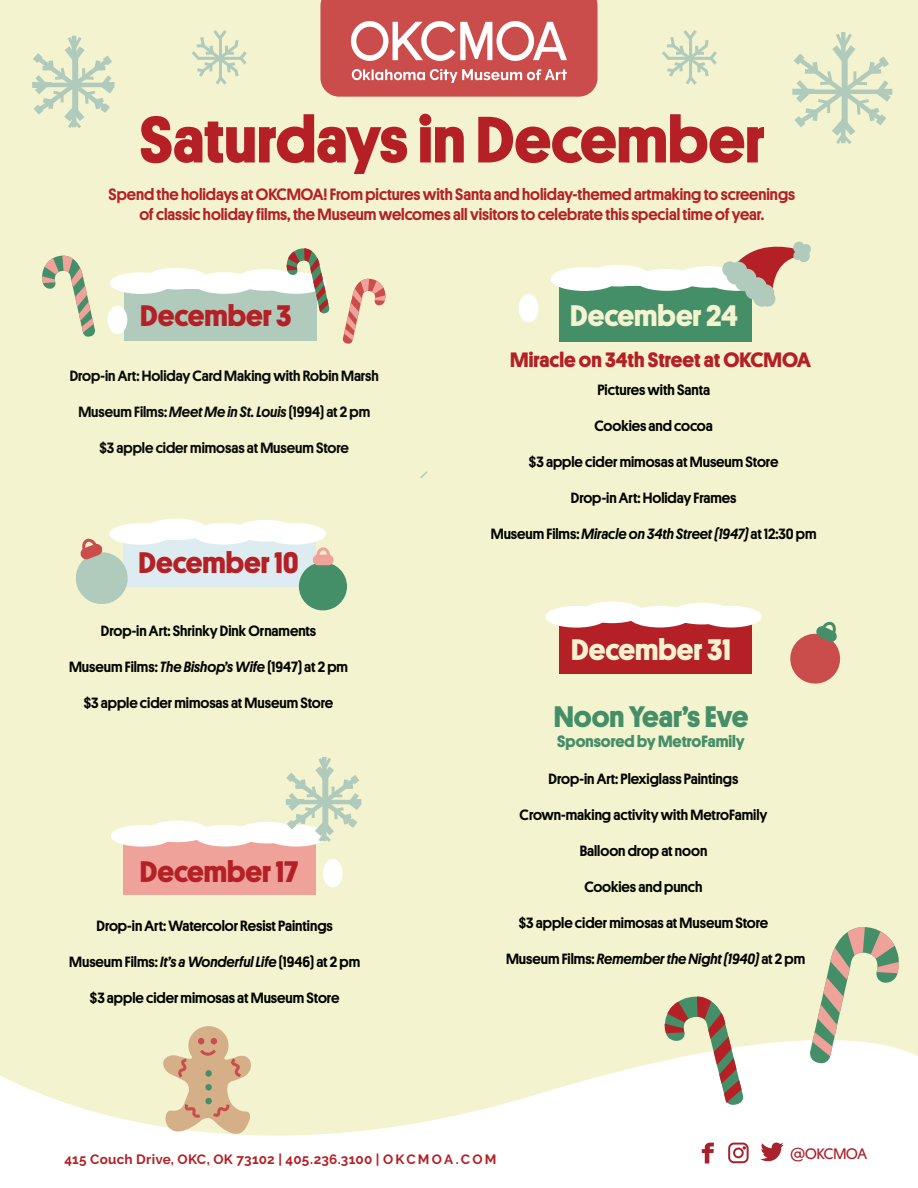
<style>
.page{position:relative;width:918px;height:1188px;background:#f4f3cf}
.page>*{position:absolute;margin:0;border:0;box-sizing:border-box;transform-origin:0 0}
.t1{font:700 66px "Platform";color:#b42025}
.t2{font:700 30px "Platform";color:#b42025}
.t3{font:700 30px "Platform";color:#f4f3cf}
.t4{font:700 30px "Platform";color:#458f68}
.t5{font:700 21px "Platform";color:#b42025}
.t6{font:500 16.5px/19.8px "Platform";letter-spacing:-.005em;color:#b42025;text-align:center}
.t7{font:700 16.5px "Platform";color:#458f68}
.t8{font:15.3px "Platform";color:#aa222d}
.t9{font:500 15px "Platform";letter-spacing:-.005em;color:#040503}
.t10{font:500 15px "Platform";letter-spacing:-.005em;color:#0a0c0a}
.t11{font:500 15px "Platform";letter-spacing:-.005em;color:#050504}
.t12{font:italic 500 15px "Platform";letter-spacing:-.005em;color:#040503}
.t13{font:700 13.5px "Raleway";letter-spacing:.02em;color:#b42025}
.s1{font-style:italic}
.s2{font-style:normal}
</style>
<div class="page">
<div style="left:123px;top:532px;width:192px;height:55px;background:#ddecf0"></div>
<div style="left:124px;top:285px;width:192px;height:56px;background:#b0cabb"></div>
<div style="left:123px;top:840px;width:192px;height:55px;background:#efa299"></div>
<div style="left:559px;top:286px;width:193px;height:55px;background:#458f68"></div>
<div style="left:559px;top:618px;width:193px;height:56px;background:#b42025"></div>
<svg style="left:75px;top:538px;width:53px;height:66px"></svg>
<svg style="left:790px;top:622px;width:51px;height:62px"></svg>
<div style="left:299px;top:562px;width:48px;height:48px;background:#458f68;border-radius:50%"></div>
<svg style="left:315px;top:546px;width:17px;height:10px"></svg>
<div style="left:313px;top:555px;width:21px;height:10px;background:#efa299;border-radius:5px"></div>
<svg style="left:0;top:1040px;width:918px;height:148px;fill:#fff"></svg>
<svg style="left:792px;top:32px;width:101px;height:112px"></svg>
<svg style="left:702px;top:1143px;width:12px;height:20px"></svg>
<svg style="left:728px;top:1143px;width:21px;height:20px"></svg>
<svg style="left:760px;top:1142px;width:24px;height:19px"></svg>
<svg style="left:42px;top:255px;width:53px;height:82px"></svg>
<svg style="left:342px;top:278px;width:44px;height:66px"></svg>
<svg style="left:32px;top:35px;width:83px;height:93px"></svg>
<div style="left:110px;top:272px;width:62px;height:22px;background:#fff;border-radius:50%"></div>
<div style="left:146px;top:268px;width:62px;height:22px;background:#fff;border-radius:50%"></div>
<div style="left:193px;top:272px;width:62px;height:22px;background:#fff;border-radius:50%"></div>
<div style="left:235px;top:269px;width:62px;height:22px;background:#fff;border-radius:50%"></div>
<div style="left:265px;top:272px;width:61px;height:22px;background:#fff;border-radius:50%"></div>
<svg style="left:286px;top:248px;width:44px;height:66px"></svg>
<div style="left:109px;top:523px;width:62px;height:22px;background:#fff;border-radius:50%"></div>
<div style="left:145px;top:519px;width:62px;height:21px;background:#fff;border-radius:50%"></div>
<div style="left:193px;top:523px;width:62px;height:22px;background:#fff;border-radius:50%"></div>
<div style="left:235px;top:520px;width:62px;height:22px;background:#fff;border-radius:50%"></div>
<div style="left:264px;top:523px;width:62px;height:22px;background:#fff;border-radius:50%"></div>
<div style="left:111px;top:825px;width:62px;height:22px;background:#fff;border-radius:50%"></div>
<div style="left:147px;top:821px;width:62px;height:21px;background:#fff;border-radius:50%"></div>
<div style="left:194px;top:825px;width:62px;height:22px;background:#fff;border-radius:50%"></div>
<div style="left:236px;top:822px;width:62px;height:22px;background:#fff;border-radius:50%"></div>
<div style="left:266px;top:825px;width:61px;height:22px;background:#fff;border-radius:50%"></div>
<div style="left:545px;top:606px;width:62px;height:22px;background:#fff;border-radius:50%"></div>
<div style="left:581px;top:602px;width:62px;height:21px;background:#fff;border-radius:50%"></div>
<div style="left:629px;top:606px;width:62px;height:21px;background:#fff;border-radius:50%"></div>
<div style="left:671px;top:603px;width:62px;height:21px;background:#fff;border-radius:50%"></div>
<div style="left:700px;top:606px;width:62px;height:21px;background:#fff;border-radius:50%"></div>
<div style="left:551px;top:267px;width:67px;height:24px;background:#fff;border-radius:50%"></div>
<div style="left:587px;top:265px;width:62px;height:21px;background:#fff;border-radius:50%"></div>
<div style="left:635px;top:269px;width:63px;height:22px;background:#fff;border-radius:50%"></div>
<div style="left:677px;top:266px;width:62px;height:22px;background:#fff;border-radius:50%"></div>
<div style="left:706px;top:269px;width:62px;height:22px;background:#fff;border-radius:50%"></div>
<svg style="left:721px;top:241px;width:90px;height:66px"></svg>
<div style="left:320px;top:0;width:278px;height:97px;background:#ca4d4c"></div>
<img style="left:341px;top:14px;width:236px;height:76px">
<svg style="left:162px;top:1026px;width:92px;height:118px"></svg>
<svg style="left:420px;top:471px;width:8px;height:8px"></svg>
<svg style="left:662px;top:30px;width:55px;height:55px"></svg>
<svg style="left:192px;top:30px;width:55px;height:55px"></svg>
<svg style="left:809px;top:927px;width:91px;height:137px"></svg>
<svg style="left:664px;top:996px;width:80px;height:110px"></svg>
<div style="left:323px;top:859px;width:20px;height:28px;background:#fff;border-radius:50%"></div>
<div style="left:108px;top:306px;width:19px;height:28px;background:#fff;border-radius:50%"></div>
<div style="left:519px;top:294px;width:19px;height:28px;background:#fff;border-radius:50%"></div>
<svg style="left:282px;top:757px;width:80px;height:88px"></svg>
<h1 class="t1" style="left:139px;top:91px;width:627px">Saturdays in December</h1>
<p class="t6" style="left:109px;top:184px;width:688px">Spend the holidays at OKCMOA! From pictures with Santa and holiday-themed artmaking to screenings of classic holiday films, the Museum welcomes all visitors to celebrate this special time of year.</p>
<h2 class="t2" style="left:140px;top:293px;width:153px">December 3</h2>
<p class="t10" style="left:70px;top:365px;width:311px">Drop-in Art: Holiday Card Making with Robin Marsh</p>
<p class="t10" style="left:78px;top:401px;width:293px">Museum Films: <span class="s1">Meet Me in St. Louis</span> (1994) at 2 pm</p>
<p class="t10" style="left:100px;top:437px;width:251px">$3 apple cider mimosas at Museum Store</p>
<h2 class="t2" style="left:138px;top:541px;width:162px">December 10</h2>
<p class="t11" style="left:101px;top:619px;width:217px">Drop-in Art: Shrinky Dink Ornaments</p>
<p class="t11" style="left:69px;top:655px;width:281px">Museum Films: <span class="s1">The Bishop’s Wife</span> (1947) at 2 pm</p>
<p class="t11" style="left:84px;top:691px;width:251px">$3 apple cider mimosas at Museum Store</p>
<h2 class="t2" style="left:140px;top:849px;width:160px">December 17</h2>
<p class="t9" style="left:96px;top:915px;width:238px">Drop-in Art: Watercolor Resist Paintings</p>
<p class="t9" style="left:69px;top:951px;width:293px">Museum Films: <span class="s1">It’s a Wonderful Life</span> (1946) at 2 pm</p>
<p class="t9" style="left:90px;top:987px;width:251px">$3 apple cider mimosas at Museum Store</p>
<h2 class="t3" style="left:570px;top:294px;width:169px">December 24</h2>
<h3 class="t5" style="left:510px;top:344px;width:302px">Miracle on 34th Street at OKCMOA</h3>
<p class="t9" style="left:597px;top:378px;width:114px">Pictures with Santa</p>
<p class="t9" style="left:595px;top:414px;width:120px">Cookies and cocoa</p>
<p class="t9" style="left:529px;top:450px;width:251px">$3 apple cider mimosas at Museum Store</p>
<p class="t9" style="left:571px;top:486px;width:167px">Drop-in Art: Holiday Frames</p>
<p class="t12" style="left:491px;top:522px;width:327px"><span class="s2">Museum Films:</span> Miracle on 34th Street (1947) <span class="s2">at 12:30 pm</span></p>
<h2 class="t3" style="left:571px;top:628px;width:161px">December 31</h2>
<h2 class="t4" style="left:554px;top:694px;width:196px">Noon Year’s Eve</h2>
<p class="t7" style="left:557px;top:729px;width:189px">Sponsored by MetroFamily</p>
<p class="t9" style="left:549px;top:767px;width:191px">Drop-in Art: Plexiglass Paintings</p>
<p class="t9" style="left:520px;top:803px;width:249px">Crown-making activity with MetroFamily</p>
<p class="t9" style="left:580px;top:839px;width:129px">Balloon drop at noon</p>
<p class="t9" style="left:584px;top:875px;width:120px">Cookies and punch</p>
<p class="t9" style="left:519px;top:911px;width:251px">$3 apple cider mimosas at Museum Store</p>
<p class="t12" style="left:506px;top:947px;width:301px"><span class="s2">Museum Films:</span> Remember the Night (1940) <span class="s2">at 2 pm</span></p>
<p class="t13" style="left:64px;top:1151px;width:434px">415 Couch Drive, OKC, OK 73102 | 405.236.3100 | OKCMOA .COM</p>
<p class="t8" style="left:790px;top:1142px;width:78px">@OKCMOA</p>
</div>
